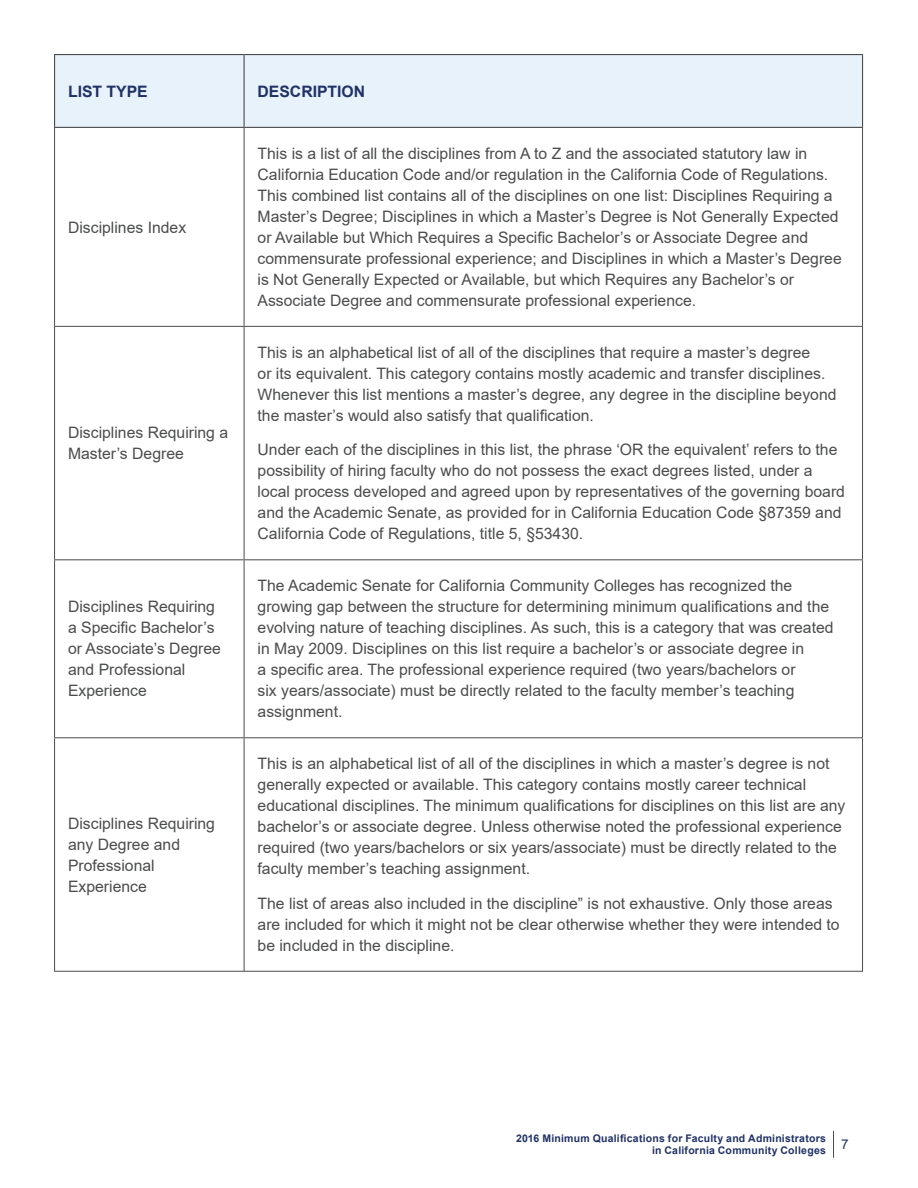
<style>
.page{position:relative;width:918px;height:1188px;background:#fff}
.page>*{position:absolute;margin:0;border:0;box-sizing:border-box;transform-origin:0 0}
.t1{font:15.75px/21px "Arial";color:#4b4c4d}
.t2{font:700 15.75px "Arial";color:#1f3166}
.t3{font:13.5px "Arial";color:#1f3166}
.t4{font:700 10.5px/12.6px "Arial";letter-spacing:.02em;color:#1f3166;text-align:right}
</style>
<div class="page">
<svg style="left:833px;top:1131px;width:1px;height:27px"></svg>
<div style="left:55px;top:55px;width:189px;height:72px;background:#e8f2fa"></div>
<div style="left:244px;top:55px;width:619px;height:72px;background:#e8f2fa"></div>
<hr style="left:54px;top:54px;width:190px;height:1px;background:#4b4c4d">
<hr style="left:54px;top:55px;width:1px;height:72px;background:#4b4c4d">
<hr style="left:244px;top:54px;width:619px;height:1px;background:#4b4c4d">
<hr style="left:244px;top:55px;width:1px;height:72px;background:#4b4c4d">
<hr style="left:862px;top:55px;width:1px;height:72px;background:#4b4c4d">
<hr style="left:54px;top:127px;width:190px;height:1px;background:#4b4c4d">
<hr style="left:244px;top:127px;width:619px;height:1px;background:#4b4c4d">
<hr style="left:54px;top:128px;width:1px;height:198px;background:#4b4c4d">
<hr style="left:244px;top:128px;width:1px;height:198px;background:#4b4c4d">
<hr style="left:862px;top:128px;width:1px;height:198px;background:#4b4c4d">
<hr style="left:54px;top:326px;width:190px;height:1px;background:#4b4c4d">
<hr style="left:54px;top:327px;width:1px;height:232px;background:#4b4c4d">
<hr style="left:244px;top:326px;width:619px;height:1px;background:#4b4c4d">
<hr style="left:244px;top:327px;width:1px;height:232px;background:#4b4c4d">
<hr style="left:862px;top:327px;width:1px;height:232px;background:#4b4c4d">
<hr style="left:54px;top:559px;width:190px;height:1px;background:#4b4c4d">
<hr style="left:54px;top:560px;width:1px;height:177px;background:#4b4c4d">
<hr style="left:244px;top:559px;width:619px;height:1px;background:#4b4c4d">
<hr style="left:244px;top:560px;width:1px;height:177px;background:#4b4c4d">
<hr style="left:862px;top:560px;width:1px;height:177px;background:#4b4c4d">
<hr style="left:54px;top:737px;width:190px;height:1px;background:#4b4c4d">
<hr style="left:54px;top:738px;width:1px;height:233px;background:#4b4c4d">
<hr style="left:244px;top:737px;width:619px;height:1px;background:#4b4c4d">
<hr style="left:244px;top:738px;width:1px;height:233px;background:#4b4c4d">
<hr style="left:862px;top:738px;width:1px;height:233px;background:#4b4c4d">
<hr style="left:54px;top:971px;width:190px;height:1px;background:#4b4c4d">
<hr style="left:244px;top:971px;width:619px;height:1px;background:#4b4c4d">
<p class="t2" style="left:68px;top:80px;width:81px">LIST TYPE</p>
<p class="t2" style="left:258px;top:80px;width:109px">DESCRIPTION</p>
<p class="t1" style="left:68px;top:216px;width:120px">Disciplines Index</p>
<p class="t1" style="left:68px;top:422px;width:162px">Disciplines Requiring a<br>Master’s Degree</p>
<p class="t1" style="left:68px;top:596px;width:154px">Disciplines Requiring a Specific Bachelor’s or Associate’s Degree and Professional<br>Experience</p>
<p class="t1" style="left:68px;top:812px;width:149px">Disciplines Requiring any Degree and<br>Professional<br>Experience</p>
<p class="t1" style="left:258px;top:143px;width:586px">This is a list of all the disciplines from A to Z and the associated statutory law in California Education Code and/or regulation in the California Code of Regulations.<br>This combined list contains all of the disciplines on one list: Disciplines Requiring a Master’s Degree; Disciplines in which a Master’s Degree is Not Generally Expected or Available but Which Requires a Specific Bachelor’s or Associate Degree and commensurate professional experience; and Disciplines in which a Master’s Degree is Not Generally Expected or Available, but which Requires any Bachelor’s or Associate Degree and commensurate professional experience.</p>
<p class="t1" style="left:258px;top:342px;width:580px">This is an alphabetical list of all of the disciplines that require a master’s degree<br>or its equivalent. This category contains mostly academic and transfer disciplines.<br>Whenever this list mentions a master’s degree, any degree in the discipline beyond the master’s would also satisfy that qualification.</p>
<p class="t1" style="left:258px;top:439px;width:589px">Under each of the disciplines in this list, the phrase ‘OR the equivalent’ refers to the possibility of hiring faculty who do not possess the exact degrees listed, under a local process developed and agreed upon by representatives of the governing board and the Academic Senate, as provided for in California Education Code §87359 and California Code of Regulations, title 5, §53430.</p>
<p class="t1" style="left:258px;top:575px;width:578px">The Academic Senate for California Community Colleges has recognized the growing gap between the structure for determining minimum qualifications and the evolving nature of teaching disciplines. As such, this is a category that was created in May 2009. Disciplines on this list require a bachelor’s or associate degree in<br>a specific area. The professional experience required (two years/bachelors or<br>six years/associate) must be directly related to the faculty member’s teaching assignment.</p>
<p class="t1" style="left:258px;top:753px;width:589px">This is an alphabetical list of all of the disciplines in which a master’s degree is not generally expected or available. This category contains mostly career technical educational disciplines. The minimum qualifications for disciplines on this list are any bachelor’s or associate degree. Unless otherwise noted the professional experience required (two years/bachelors or six years/associate) must be directly related to the faculty member’s teaching assignment.</p>
<p class="t1" style="left:258px;top:893px;width:584px">The list of areas also included in the discipline” is not exhaustive. Only those areas are included for which it might not be clear otherwise whether they were intended to be included in the discipline.</p>
<p class="t4" style="left:516px;top:1132px;width:311px">2016 Minimum Qualifications for Faculty and Administrators in California Community Colleges</p>
<p class="t3" style="left:841px;top:1135px;width:9px">7</p>
</div>
